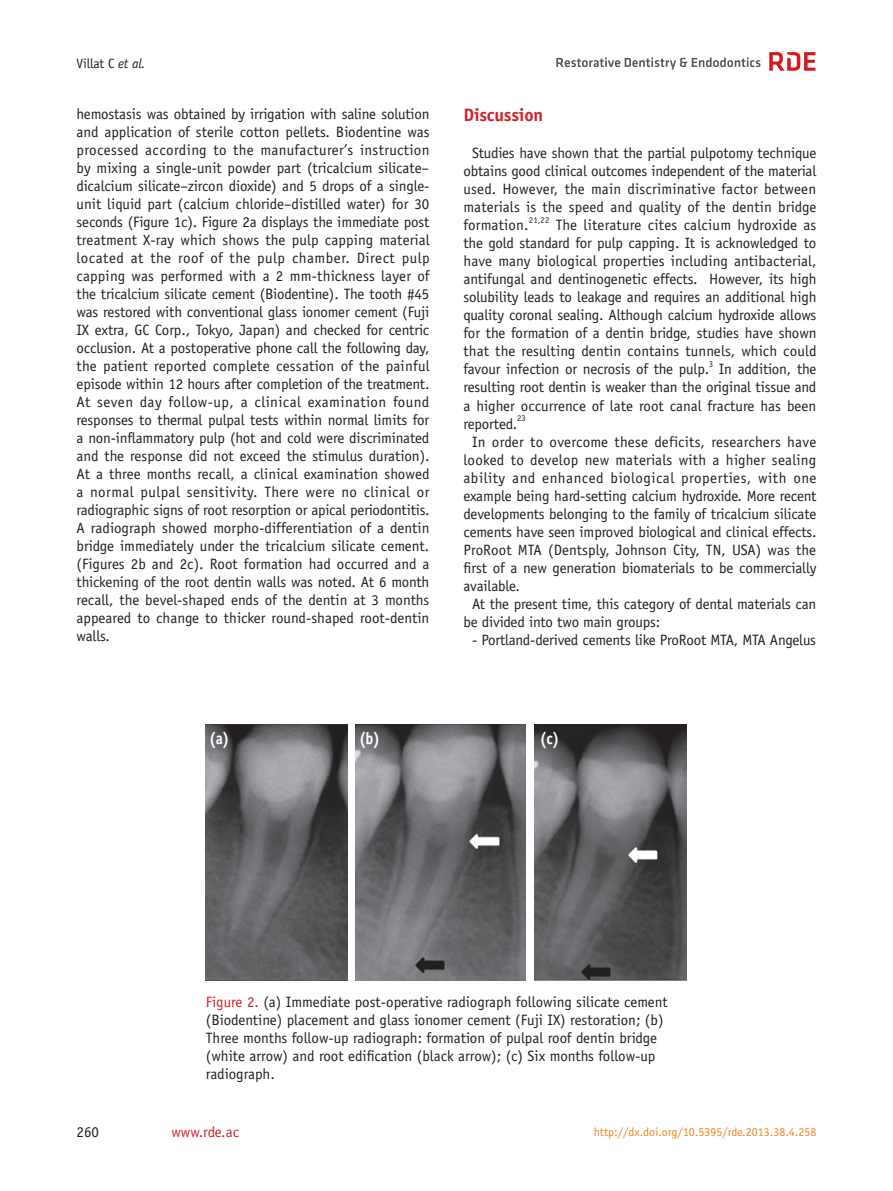
<style>
.page{position:relative;width:893px;height:1191px;background:#fff}
.page>*{position:absolute;margin:0;border:0;box-sizing:border-box;transform-origin:0 0}
.t1{font:700 18px "Officina Sans Std";letter-spacing:-.01em;color:#d1232a}
.t2{font:700 16.5px "Officina Sans Std";color:#fff;scale:.9 1}
.t3{font:15px/18px "Officina Sans Std";letter-spacing:-.005em;color:#231f20;text-align:justify}
.t4{font:15px "Officina Sans Std";letter-spacing:.015em;color:#231f20}
.t5{font:15px "Officina Sans Std";letter-spacing:.035em;color:#231f20}
.t6{font:15px "Officina Sans Std";color:#d1232a}
.t7{font:13.5px "Officina Sans Std";letter-spacing:-.01em;color:#231f20}
.t8{font:12px "Officina Sans Std";color:#f58220}
.t9{font:8.7px "Officina Sans Std";color:#231f20}
.s1{font-style:italic}
.s2{color:#d1232a}
</style>
<div class="page">
<svg style="left:556px;top:57px;width:204px;height:13px"></svg>
<svg style="left:769px;top:52px;width:46px;height:19px"></svg>
<img style="left:206px;top:725px;width:141px;height:255px">
<img style="left:356px;top:725px;width:170px;height:255px">
<img style="left:534px;top:725px;width:152px;height:255px">
<p class="t7" style="left:77px;top:56px;width:71px">Villat C <span class="s1">et al.</span></p>
<p class="t3" style="left:77px;top:105px;width:355px">hemostasis was obtained by irrigation with saline solution and application of sterile cotton pellets. Biodentine was processed according to the manufacturer’s instruction by mixing a single-unit powder part (tricalcium silicate– dicalcium silicate–zircon dioxide) and 5 drops of a single&shy;unit liquid part (calcium chloride–distilled water) for 30 seconds (Figure 1c). Figure 2a displays the immediate post treatment X-ray which shows the pulp capping material located at the roof of the pulp chamber. Direct pulp capping was performed with a 2 mm-thickness layer of the tricalcium silicate cement (Biodentine). The tooth #45 was restored with conventional glass ionomer cement (Fuji IX extra, GC Corp., Tokyo, Japan) and checked for centric occlusion. At a postoperative phone call the following day, the patient reported complete cessation of the painful episode within 12 hours after completion of the treatment.<br>At seven day follow-up, a clinical examination found responses to thermal pulpal tests within normal limits for a non-inflammatory pulp (hot and cold were discriminated and the response did not exceed the stimulus duration).<br>At a three months recall, a clinical examination showed a normal pulpal sensitivity. There were no clinical or radiographic signs of root resorption or apical periodontitis.<br>A radiograph showed morpho-differentiation of a dentin bridge immediately under the tricalcium silicate cement. (Figures 2b and 2c). Root formation had occurred and a thickening of the root dentin walls was noted. At 6 month recall, the bevel-shaped ends of the dentin at 3 months appeared to change to thicker round-shaped root-dentin walls.</p>
<p class="t1" style="left:463px;top:104px;width:81px">Discussion</p>
<p class="t3" style="left:463px;top:144px;width:354px;text-indent:9px">Studies have shown that the partial pulpotomy technique obtains good clinical outcomes independent of the material used. However, the main discriminative factor between materials is the speed and quality of the dentin bridge formation.</p>
<p class="t9" style="left:529px;top:215px;width:22px">21,22</p>
<p class="t3" style="left:463px;top:216px;width:355px;text-indent:92px">The literature cites calcium hydroxide as the gold standard for pulp capping. It is acknowledged to have many biological properties including antibacterial, antifungal and dentinogenetic effects. However, its high solubility leads to leakage and requires an additional high quality coronal sealing. Although calcium hydroxide allows for the formation of a dentin bridge, studies have shown that the resulting dentin contains tunnels, which could favour infection or necrosis of the pulp.</p>
<p class="t9" style="left:709px;top:359px;width:6px">3</p>
<p class="t3" style="left:463px;top:360px;width:354px;text-indent:255px">In addition, the resulting root dentin is weaker than the original tissue and a higher occurrence of late root canal fracture has been reported.</p>
<p class="t9" style="left:517px;top:413px;width:10px">23</p>
<p class="t4" style="left:472px;top:433px;width:346px">In order to overcome these deficits, researchers have</p>
<p class="t4" style="left:463px;top:451px;width:354px">looked to develop new materials with a higher sealing</p>
<p class="t5" style="left:463px;top:469px;width:354px">ability and enhanced biological properties, with one</p>
<p class="t3" style="left:463px;top:486px;width:354px">example being hard-setting calcium hydroxide. More recent</p>
<p class="t3" style="left:463px;top:504px;width:354px">developments belonging to the family of tricalcium silicate</p>
<p class="t3" style="left:463px;top:522px;width:354px">cements have seen improved biological and clinical effects.</p>
<p class="t3" style="left:463px;top:540px;width:354px">ProRoot MTA (Dentsply, Johnson City, TN, USA) was the</p>
<p class="t3" style="left:463px;top:558px;width:354px">first of a new generation biomaterials to be commercially</p>
<p class="t3" style="left:463px;top:576px;width:58px">available.</p>
<p class="t3" style="left:472px;top:594px;width:346px">At the present time, this category of dental materials can</p>
<p class="t3" style="left:463px;top:612px;width:198px">be divided into two main groups:</p>
<p class="t3" style="left:472px;top:630px;width:346px">- Portland-derived cements like ProRoot MTA, MTA Angelus</p>
<p class="t2" style="left:209px;top:727px;width:24px">(a)</p>
<p class="t2" style="left:359px;top:727px;width:25px">(b)</p>
<p class="t2" style="left:540px;top:727px;width:23px">(c)</p>
<p class="t3" style="left:206px;top:992px;width:463px;text-align:left"><span class="s2">Figure 2.</span> (a) Immediate post-operative radiograph following silicate cement (Biodentine) placement and glass ionomer cement (Fuji IX) restoration; (b)<br>Three months follow-up radiograph: formation of pulpal roof dentin bridge (white arrow) and root edification (black arrow); (c) Six months follow-up radiograph.</p>
<p class="t3" style="left:77px;top:1122px;width:24px">260</p>
<p class="t6" style="left:172px;top:1122px;width:69px">www.rde.ac</p>
<p class="t8" style="left:594px;top:1124px;width:224px">http://dx.doi.org/10.5395/rde.2013.38.4.258</p>
</div>
